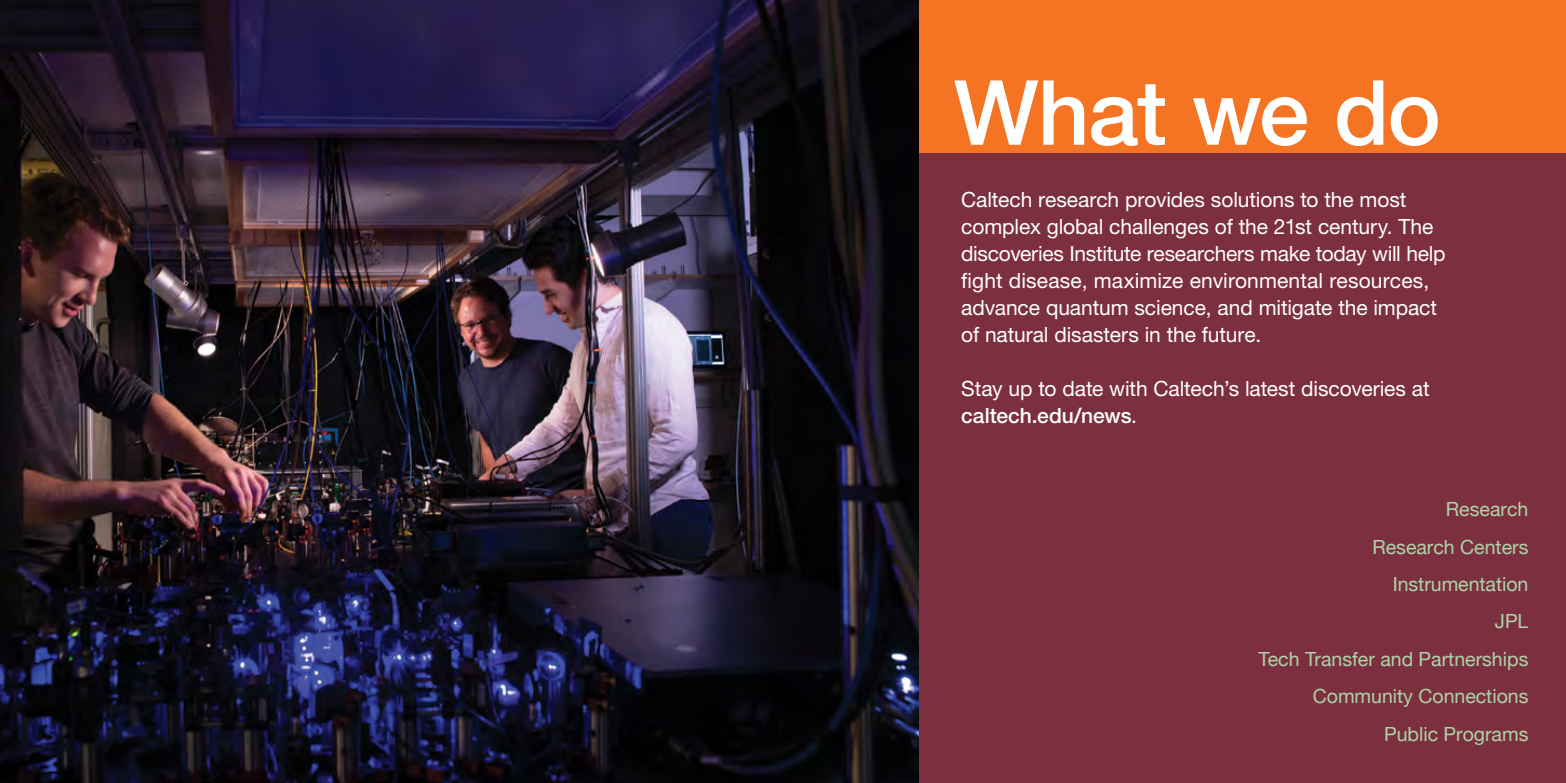
<style>
.page{position:relative;width:1566px;height:783px;background:#fff}
.page>*{position:absolute;margin:0;border:0;box-sizing:border-box;transform-origin:0 0}
.t1{font:500 90px "Helvetica Neue LT Std";letter-spacing:-.015em;color:#fff}
.t2{font:21px/27px "Helvetica Neue LT Std";letter-spacing:-.005em;color:#fff}
.t3{font:19.5px/37.5px "Helvetica Neue";color:#aed3a8;text-align:right}
.s1{font-weight:500}
</style>
<div class="page">
<img style="left:0;top:0;width:920px;height:783px">
<div style="left:920px;top:0;width:646px;height:783px;background:#7c303f"></div>
<div style="left:920px;top:0;width:646px;height:153px;background:#f47424"></div>
<h1 class="t1" style="left:954px;top:59px;width:489px">What we do</h1>
<p class="t2" style="left:961px;top:186px;width:486px">Caltech research provides solutions to the most complex global challenges of the 21st century. The discoveries Institute researchers make today will help fight disease, maximize environmental resources, advance quantum science, and mitigate the impact of natural disasters in the future.</p>
<p class="t2" style="left:961px;top:375px;width:470px">Stay up to date with Caltech’s latest discoveries at <span class="s1">caltech.edu/news</span>.</p>
<p class="t3" style="left:1258px;top:491px;width:272px">Research<br>Research Centers<br>Instrumentation<br>JPL<br>Tech Transfer and Partnerships<br>Community Connections<br>Public Programs</p>
</div>
